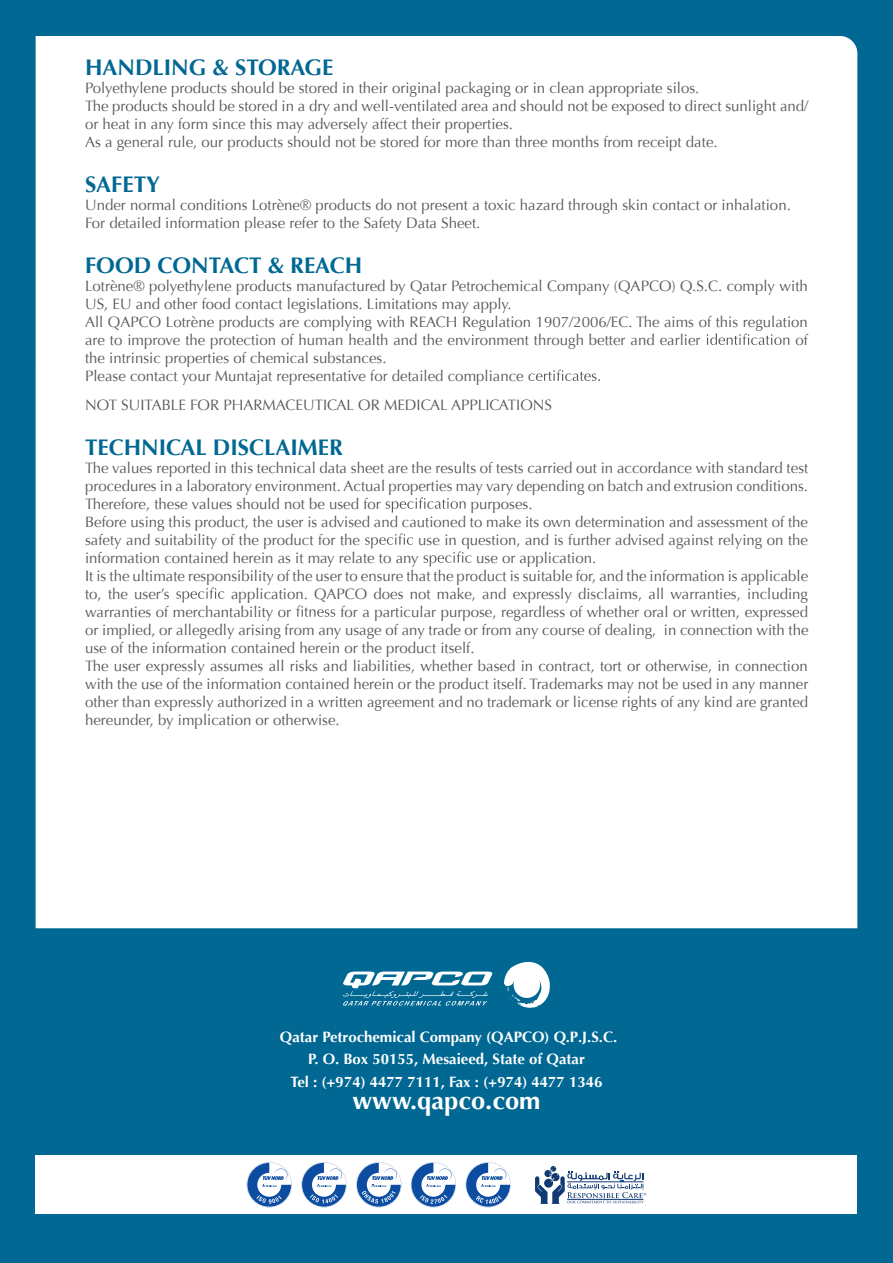
<style>
.page{position:relative;width:893px;height:1263px;background:#006893}
.page>*{position:absolute;margin:0;border:0;box-sizing:border-box;transform-origin:0 0}
.t1{font:700 25.5px "Optima";color:#fff}
.t2{font:700 22.5px "Optima";color:#006893}
.t3{font:15px/18px "Optima";color:#57585a}
.t4{font:700 15px/22.5px "Optima";color:#fff;text-align:center}
</style>
<div class="page">
<div style="left:36px;top:36px;width:821px;height:892px;background:#fff"></div>
<svg style="left:707px;top:333px;width:82px;height:12px"></svg>
<svg style="left:528px;top:369px;width:72px;height:12px"></svg>
<svg style="left:386px;top:497px;width:80px;height:15px"></svg>
<svg style="left:365px;top:533px;width:48px;height:15px"></svg>
<svg style="left:423px;top:551px;width:48px;height:15px"></svg>
<svg style="left:176px;top:587px;width:48px;height:15px"></svg>
<svg style="left:296px;top:605px;width:39px;height:12px"></svg>
<svg style="left:343px;top:971px;width:150px;height:35px"></svg>
<svg style="left:504px;top:962px;width:46px;height:46px"></svg>
<div style="left:36px;top:1155px;width:821px;height:59px;background:#fff"></div>
<svg style="left:247px;top:1162px;width:45px;height:45px"></svg>
<svg style="left:411px;top:1162px;width:45px;height:45px"></svg>
<svg style="left:356px;top:1162px;width:45px;height:45px"></svg>
<svg style="left:301px;top:1162px;width:45px;height:45px"></svg>
<svg style="left:466px;top:1162px;width:45px;height:45px"></svg>
<svg style="left:535px;top:1166px;width:111px;height:38px"></svg>
<h2 class="t2" style="left:85px;top:54px;width:250px">HANDLING &amp; STORAGE</h2>
<p class="t3" style="left:85px;top:79px;width:725px">Polyethylene products should be stored in their original packaging or in clean appropriate silos.<br>The products should be stored in a dry and well-ventilated area and should not be exposed to direct sunlight and/ or heat in any form since this may adversely affect their properties.<br>As a general rule, our products should not be stored for more than three months from receipt date.</p>
<h2 class="t2" style="left:85px;top:171px;width:77px">SAFETY</h2>
<p class="t3" style="left:85px;top:196px;width:707px">Under normal conditions Lotrène® products do not present a toxic hazard through skin contact or inhalation.<br>For detailed information please refer to the Safety Data Sheet.</p>
<h2 class="t2" style="left:85px;top:252px;width:279px">FOOD CONTACT &amp; REACH</h2>
<p class="t3" style="left:85px;top:277px;width:724px">Lotrène® polyethylene products manufactured by Qatar Petrochemical Company (QAPCO Q) C.S. . comply with</p>
<p class="t3" style="left:85px;top:295px;width:428px">US, EU and other food contact legislations. Limitations may apply.</p>
<p class="t3" style="left:85px;top:313px;width:724px">All QAPCO Lotrène products are complying with REACH Regulation 1907/2006/EC. The aims of this regulation</p>
<p class="t3" style="left:795px;top:331px;width:14px">of</p>
<p class="t3" style="left:85px;top:331px;width:617px">are to improve the protection of human health and the environment through better and earlier the intrinsic properties of chemical substances.<br>Please contact your Muntajat representative for detailed compliance</p>
<p class="t3" style="left:85px;top:396px;width:468px">NOT SUITABLE FOR PHARMACEUTICAL OR MEDICAL APPLICATIONS</p>
<h2 class="t2" style="left:85px;top:434px;width:259px">TECHNICAL DISCLAIMER</h2>
<p class="t3" style="left:85px;top:459px;width:725px">The values reported in this technical data sheet are the results of tests carried out in accordance with standard test</p>
<p class="t3" style="left:85px;top:477px;width:724px">procedures in a laboratory environment. Actual properties may vary depending on batch and extrusion conditions.</p>
<p class="t3" style="left:471px;top:495px;width:63px">purposes.</p>
<p class="t3" style="left:85px;top:495px;width:297px">Therefore, these values should not be used for</p>
<p class="t3" style="left:85px;top:513px;width:725px">Before using this product, the user is advised and cautioned to make its own determination and assessment of the</p>
<p class="t3" style="left:418px;top:531px;width:391px">use in question, and is further advised against relying on the</p>
<p class="t3" style="left:85px;top:531px;width:276px">safety and suitability of the product for the</p>
<p class="t3" style="left:85px;top:549px;width:335px">information contained herein as it may relate to any</p>
<p class="t3" style="left:85px;top:567px;width:725px">isIt the ultimate responsibility of the user to ensure that the product is suitable for, and the information is applicable</p>
<p class="t3" style="left:231px;top:585px;width:578px">application. QAPCO does not make, and expressly disclaims, all warranties, including</p>
<p class="t3" style="left:476px;top:549px;width:122px">use or application.</p>
<p class="t3" style="left:85px;top:585px;width:86px">to, the user s’</p>
<p class="t3" style="left:85px;top:603px;width:208px">warranties of merchantability or</p>
<p class="t3" style="left:340px;top:603px;width:469px">for a particular purpose, regardless of whether oral or written, expressed</p>
<p class="t3" style="left:85px;top:621px;width:725px">or implied, or allegedly arising from any usage of any trade or from any course of dealing,<br>use of the information contained herein or the product itself.<br>The user expressly assumes all risks and liabilities, whether based in contract, tort or otherwise, in connection with the use of the information contained herein or the product itself. Trademarks may not be used in any manner other than expressly authorized in a written agreement and no trademark or license rights of any kind are granted hereunder, by implication or otherwise.</p>
<p class="t3" style="left:664px;top:621px;width:146px">in connection with the</p>
<p class="t4" style="left:280px;top:1026px;width:339px">Qatar Petrochemical Company ( Q A P C O ) Q C.S. J .P. .<br>O.P . Box 50155, Mesaieed, State of Qatar<br>Tel (: +974) 4477 7111, Fax ): +974( 4477 1346</p>
<h1 class="t1" style="left:352px;top:1086px;width:190px">www.qapco.com</h1>
</div>
